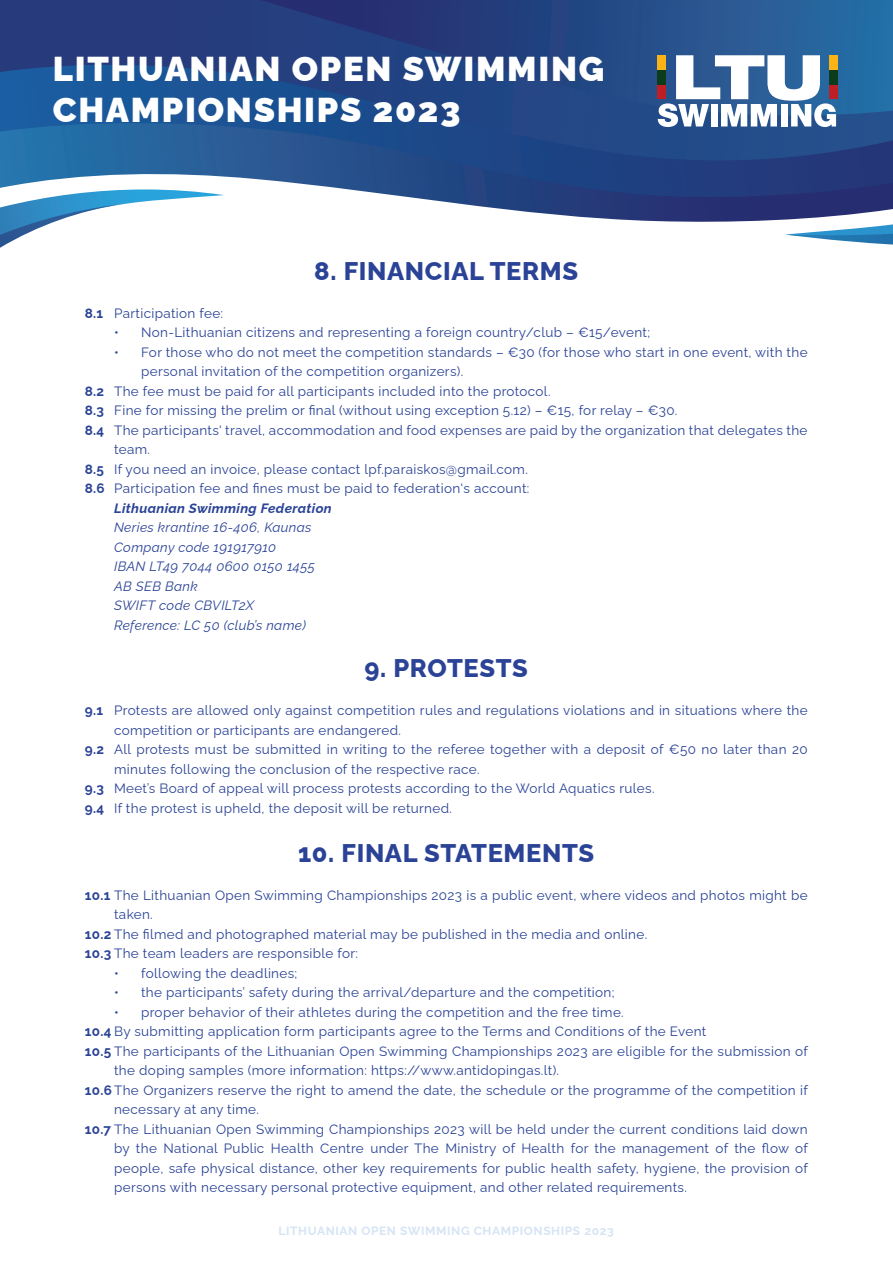
<style>
.page{position:relative;width:893px;height:1263px;background:#fff}
.page>*{position:absolute;margin:0;border:0;box-sizing:border-box;transform-origin:0 0}
.t1{font:900 34.5px/41.4px "Raleway";letter-spacing:.05em;color:#fff}
.t2{font:800 25.5px "Raleway";letter-spacing:.025em;color:#2a4396}
.t3{font:13.5px/19.5px "Raleway";letter-spacing:.025em;color:#2a4396}
.t4{font:italic 13.5px/19.5px "Raleway";letter-spacing:.025em;color:#2a4396}
.t5{font:700 13.5px/19.5px "Raleway";color:#2a4396}
.t6{font:italic 700 13.5px "Raleway";letter-spacing:.025em;color:#2a4396}
.t7{font:700 12px "Raleway";letter-spacing:.05em;color:#d6e4f4}
.s1{font-weight:700}
</style>
<div class="page">
<svg style="left:424px;top:199px;width:469px;height:23px"></svg>
<svg style="left:0;top:168px;width:893px;height:31px"></svg>
<svg style="left:0;top:0;width:893px;height:168px;background:#224c8a"></svg>
<svg style="left:0;top:189px;width:224px;height:59px"></svg>
<svg style="left:785px;top:224px;width:108px;height:21px"></svg>
<div style="left:657px;top:75px;width:8px;height:24px;background:#bf1f24"></div>
<div style="left:830px;top:75px;width:8px;height:24px;background:#bf1f24"></div>
<svg style="left:658px;top:55px;width:178px;height:72px"></svg>
<div style="left:657px;top:55px;width:8px;height:17px;background:#fbb316"></div>
<div style="left:830px;top:55px;width:8px;height:17px;background:#fbb316"></div>
<div style="left:657px;top:70px;width:8px;height:14px;background:#0c3c1c"></div>
<div style="left:830px;top:70px;width:8px;height:14px;background:#0c3c1c"></div>
<h1 class="t1" style="left:53px;top:44px;width:553px">LITHUANIAN OPEN SWIMMING<br>CHAMPIONSHIPS 2023</h1>
<h2 class="t2" style="left:314px;top:250px;width:265px">8. FINANCIAL TERMS</h2>
<p class="t5" style="left:85px;top:302px;width:20px">8.1</p>
<p class="t5" style="left:85px;top:380px;width:21px;text-align:justify">8.2<br>8.3<br>8.4</p>
<p class="t5" style="left:85px;top:458px;width:22px">8.5<br>8.6</p>
<p class="t3" style="left:114px;top:302px;width:111px">Participation fee:</p>
<p class="t3" style="left:114px;top:321px;width:538px">• Non-Lithuanian citizens and representing a foreign country/club – €15/event;</p>
<p class="t3" style="left:114px;top:341px;width:695px">• For those who do not meet the competition standards – €30 (for those who start in one event, with the</p>
<p class="t3" style="left:141px;top:360px;width:324px">personal invitation of the competition organizers).</p>
<p class="t3" style="left:114px;top:380px;width:438px">The fee must be paid for all participants included into the protocol.</p>
<p class="t3" style="left:114px;top:399px;width:565px">Fine for missing the prelim or final (without using exception 5.12) – €15, for relay – €30.</p>
<p class="t3" style="left:114px;top:419px;width:695px">The participants' travel, accommodation and food expenses are paid by the organization that delegates the</p>
<p class="t3" style="left:114px;top:438px;width:37px">team.</p>
<p class="t3" style="left:114px;top:458px;width:415px">If you need an invoice, please contact lpf.paraiskos@gmail.com.</p>
<p class="t3" style="left:114px;top:477px;width:417px">Participation fee and fines must be paid to federation's account:</p>
<p class="t6" style="left:114px;top:497px;width:219px">Lithuanian Swimming Federation</p>
<p class="t4" style="left:114px;top:516px;width:202px">Neries krantine 16-406, Kaunas<br>Company code 191917910<br>IBAN LT49 7044 0600 0150 1455<br>AB SEB Bank<br>SWIFT code CBVILT2X<br>Reference: LC 50 (club’s name)</p>
<p class="t5" style="left:85px;top:699px;width:20px">9.1</p>
<p class="t5" style="left:85px;top:738px;width:21px">9.2</p>
<p class="t5" style="left:85px;top:777px;width:21px">9.3<br>9.4</p>
<h2 class="t2" style="left:364px;top:648px;width:165px">9. PROTESTS</h2>
<p class="t3" style="left:114px;top:699px;width:695px">Protests are allowed only against competition rules and regulations violations and in situations where the competition or participants are endangered.<br>All protests must be submitted in writing to the referee together with a deposit of €50 no later than 20 minutes following the conclusion of the respective race.<br>Meet’s Board of appeal will process protests according to the World Aquatics rules.<br>If the protest is upheld, the deposit will be returned.</p>
<h2 class="t2" style="left:298px;top:833px;width:298px">10. FINAL STATEMENTS</h2>
<p class="t3" style="left:85px;top:884px;width:724px"><span class="s1">10.1</span> The Lithuanian Open Swimming Championships 2023 is a public event, where videos and photos might be</p>
<p class="t3" style="left:114px;top:903px;width:40px">taken.</p>
<p class="t3" style="left:85px;top:923px;width:564px"><span class="s1">10.2</span> The filmed and photographed material may be published in the media and online.</p>
<p class="t3" style="left:85px;top:942px;width:275px"><span class="s1">10.3</span> The team leaders are responsible for:</p>
<p class="t3" style="left:114px;top:962px;width:185px">• following the deadlines;</p>
<p class="t3" style="left:114px;top:981px;width:502px">• the participants’ safety during the arrival/departure and the competition;</p>
<p class="t3" style="left:114px;top:1001px;width:511px">• proper behavior of their athletes during the competition and the free time.</p>
<p class="t3" style="left:85px;top:1020px;width:623px"><span class="s1">10.4</span> By submitting application form participants agree to the Terms and Conditions of the Event</p>
<p class="t3" style="left:85px;top:1040px;width:725px"><span class="s1">10.5</span> The participants of the Lithuanian Open Swimming Championships 2023 are eligible for the submission of</p>
<p class="t3" style="left:114px;top:1059px;width:447px">the doping samples (more information: https://www.antidopingas.lt).</p>
<p class="t3" style="left:85px;top:1079px;width:725px"><span class="s1">10.6</span>The Organizers reserve the right to amend the date, the schedule or the programme of the competition if</p>
<p class="t3" style="left:114px;top:1098px;width:146px">necessary at any time.</p>
<p class="t3" style="left:85px;top:1118px;width:724px"><span class="s1">10.7</span> The Lithuanian Open Swimming Championships 2023 will be held under the current conditions laid down</p>
<p class="t3" style="left:114px;top:1137px;width:695px">by the National Public Health Centre under The Ministry of Health for the management of the flow of</p>
<p class="t3" style="left:114px;top:1157px;width:695px">people, safe physical distance, other key requirements for public health safety, hygiene, the provision of</p>
<p class="t3" style="left:114px;top:1176px;width:574px">persons with necessary personal protective equipment, and other related requirements.</p>
<p class="t7" style="left:279px;top:1221px;width:337px">LITHUANIAN OPEN SWIMMING CHAMPIONSHIPS 2023</p>
</div>
